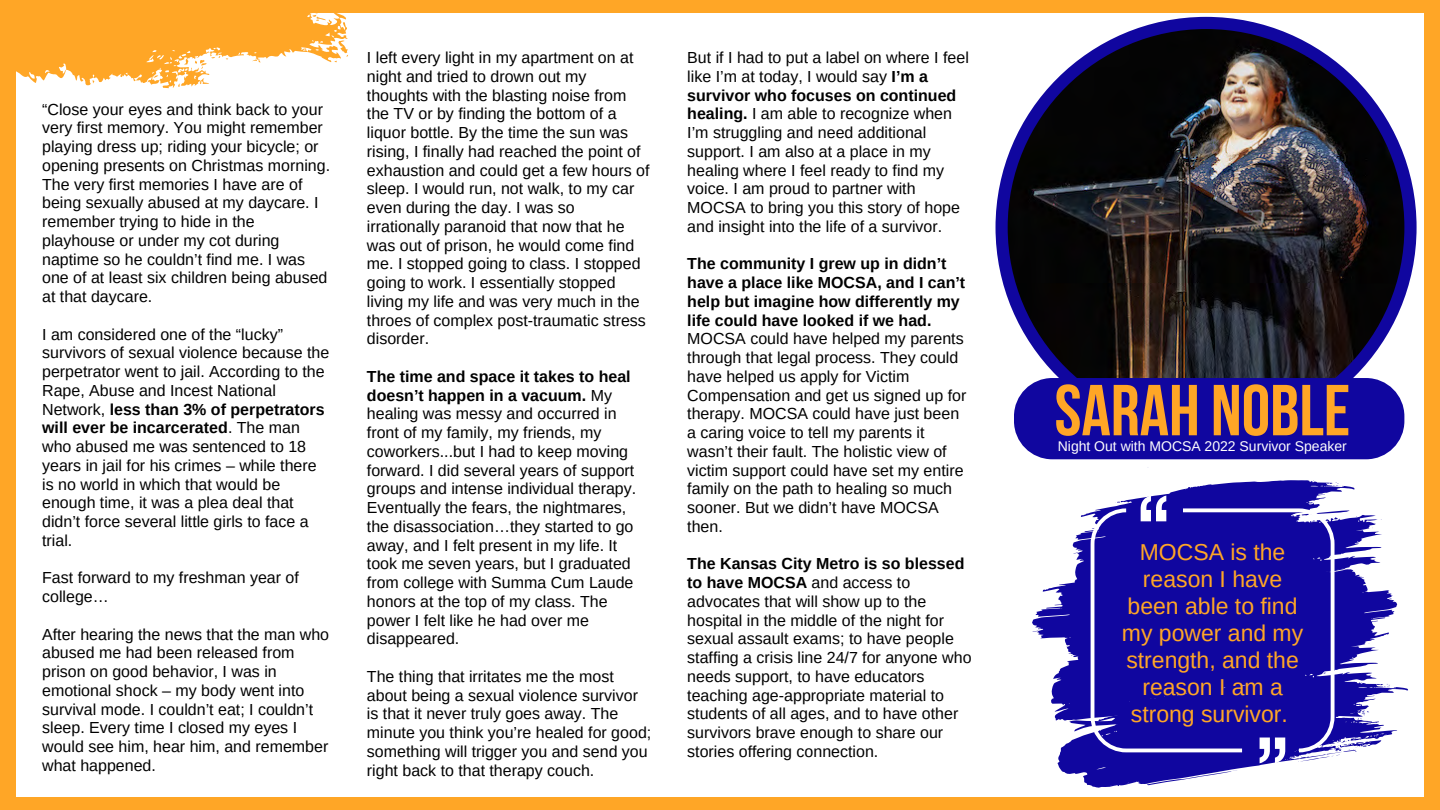
<style>
.page{position:relative;width:1440px;height:810px;background:#ffa626}
.page>*{position:absolute;margin:0;border:0;box-sizing:border-box;transform-origin:0 0}
.t1{font:700 72px "Bebas Neue";color:#ffa626}
.t2{font:23px/27px "Arimo";color:#ffa626;text-align:center}
.t3{font:16px/18.7px "Arimo";color:#000}
.t4{font:14px "Arimo";color:#fff}
.s1{font-weight:700}
</style>
<div class="page">
<div style="left:16px;top:13px;width:1408px;height:784px;background:#fff"></div>
<svg style="left:16px;top:13px;width:332px;height:76px;fill:#ffa626"></svg>
<svg style="left:332px;top:13px;width:16px;height:7px"></svg>
<svg style="left:199px;top:78px;width:11px;height:8px"></svg>
<svg style="left:177px;top:83px;width:3px;height:4px"></svg>
<svg style="left:92px;top:80px;width:3px;height:4px"></svg>
<svg style="left:312px;top:13px;width:14px;height:8px"></svg>
<svg style="left:252px;top:59px;width:9px;height:4px"></svg>
<svg style="left:334px;top:39px;width:14px;height:23px"></svg>
<svg style="left:195px;top:56px;width:33px;height:13px"></svg>
<svg style="left:153px;top:74px;width:5px;height:7px"></svg>
<div style="left:996px;top:17px;width:421px;height:421px;background:#10069f;border-radius:50%"></div>
<img style="left:1008px;top:29px;width:396px;height:397px;border-radius:50%">
<div style="left:1014px;top:378px;width:390px;height:81px;background:#10069f;border-radius:38px"></div>
<svg style="left:1032px;top:480px;width:376px;height:308px"></svg>
<p class="t3" style="left:42px;top:100px;width:289px">“Close your eyes and think back to your very first memory. You might remember playing dress up; riding your bicycle; or opening presents on Christmas morning.<br>The very first memories I have are of being sexually abused at my daycare. I remember trying to hide in the playhouse or under my cot during naptime so he couldn’t find me. I was one of at least six children being abused at that daycare.</p>
<p class="t3" style="left:42px;top:325px;width:289px">I am considered one of the “lucky” survivors of sexual violence because the perpetrator went to jail. According to the Rape, Abuse and Incest National Network, <span class="s1">less than 3% of perpetrators will ever be incarcerated</span>. The man who abused me was sentenced to 18 years in jail for his crimes – while there is no world in which that would be enough time, it was a plea deal that didn’t force several little girls to face a trial.</p>
<p class="t3" style="left:42px;top:568px;width:258px">Fast forward to my freshman year of college…</p>
<p class="t3" style="left:42px;top:625px;width:288px">After hearing the news that the man who abused me had been released from prison on good behavior, I was in emotional shock – my body went into survival mode. I couldn’t eat; I couldn’t sleep. Every time I closed my eyes I would see him, hear him, and remember what happened.</p>
<p class="t3" style="left:367px;top:48px;width:284px">I left every light in my apartment on at night and tried to drown out my thoughts with the blasting noise from the TV or by finding the bottom of a liquor bottle. By the time the sun was rising, I finally had reached the point of exhaustion and could get a few hours of sleep. I would run, not walk, to my car even during the day. I was so irrationally paranoid that now that he was out of prison, he would come find me. I stopped going to class. I stopped going to work. I essentially stopped living my life and was very much in the throes of complex post-traumatic stress disorder.</p>
<p class="t3" style="left:367px;top:367px;width:271px"><span class="s1">The time and space it takes to heal doesn’t happen in a vacuum.</span> My healing was messy and occurred in front of my family, my friends, my coworkers...but I had to keep moving forward. I did several years of support groups and intense individual therapy.<br>Eventually the fears, the nightmares, the disassociation…they started to go away, and I felt present in my life. It took me seven years, but I graduated from college with Summa Cum Laude honors at the top of my class. The power I felt like he had over me disappeared.</p>
<p class="t3" style="left:367px;top:667px;width:286px">The thing that irritates me the most about being a sexual violence survivor is that it never truly goes away. The minute you think you’re healed for good; something will trigger you and send you right back to that therapy couch.</p>
<p class="t3" style="left:687px;top:48px;width:283px">But if I had to put a label on where I feel like I’m at today, I would say <span class="s1">I’m a survivor who focuses on continued healing.</span> I am able to recognize when I’m struggling and need additional support. I am also at a place in my healing where I feel ready to find my voice. I am proud to partner with MOCSA to bring you this story of hope and insight into the life of a survivor.</p>
<p class="t3" style="left:687px;top:254px;width:281px"><span class="s1">The community I grew up in didn’t have a place like MOCSA, and I can’t help but imagine how differently my life could have looked if we had.<br></span>MOCSA could have helped my parents through that legal process. They could have helped us apply for Victim Compensation and get us signed up for therapy. MOCSA could have just been a caring voice to tell my parents it wasn’t their fault. The holistic view of victim support could have set my entire family on the path to healing so much sooner. But we didn’t have MOCSA then.</p>
<p class="t3" style="left:687px;top:554px;width:286px"><span class="s1">The Kansas City Metro is so blessed to have MOCSA</span> and access to advocates that will show up to the hospital in the middle of the night for sexual assault exams; to have people staffing a crisis line 24/7 for anyone who needs support, to have educators teaching age-appropriate material to students of all ages, and to have other survivors brave enough to share our stories offering connection.</p>
<p class="t1" style="left:1055px;top:381px;width:297px">SARAH NOBLE</p>
<p class="t4" style="left:1058px;top:438px;width:291px">Night Out with MOCSA 2022 Survivor Speaker</p>
<p class="t2" style="left:1122px;top:538px;width:183px">MOCSA is the reason I have been able to find my power and my strength, and the reason I am a strong survivor.</p>
</div>
